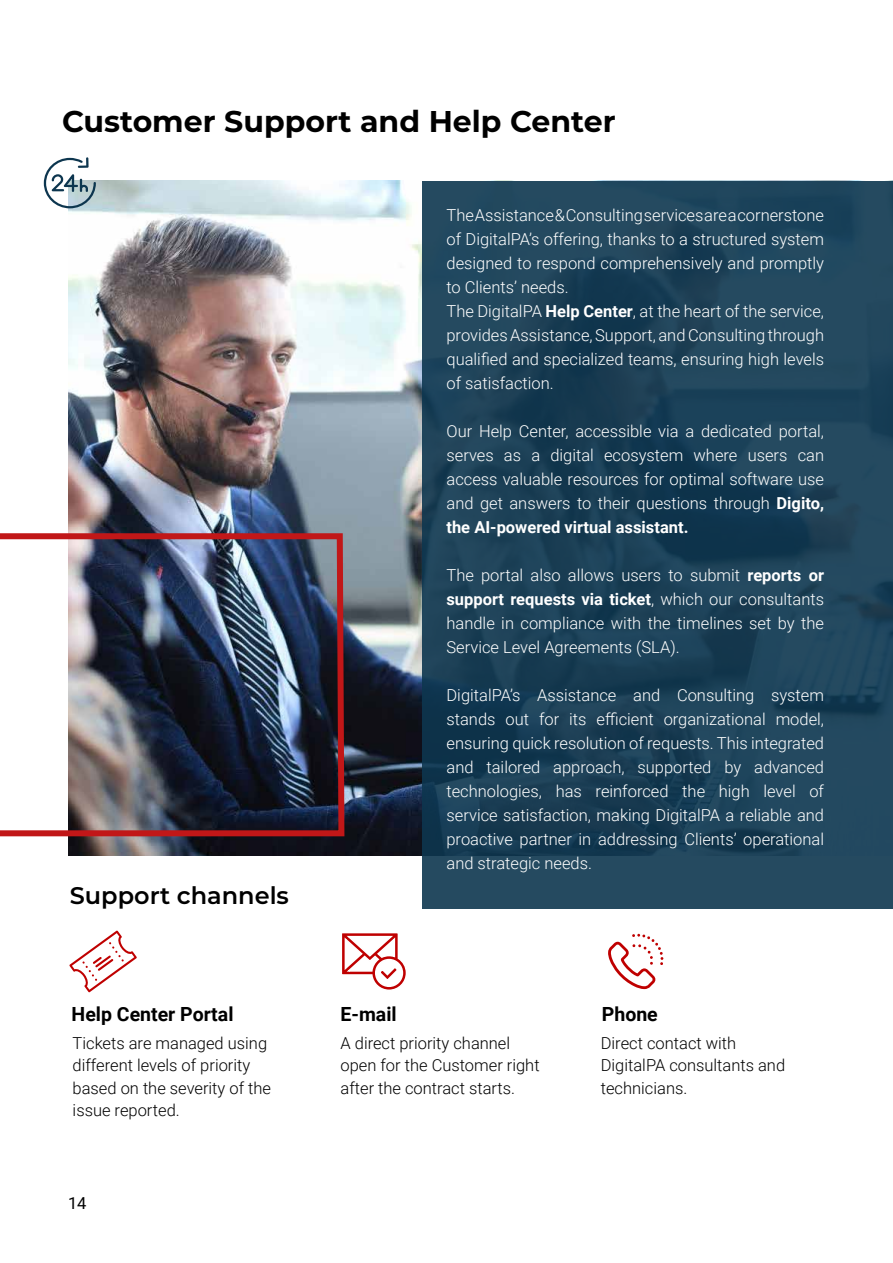
<style>
.page{position:relative;width:893px;height:1263px;background:#fff}
.page>*{position:absolute;margin:0;border:0;box-sizing:border-box;transform-origin:0 0}
.t1{font:700 30px "Montserrat";color:#000}
.t2{font:600 24px "Montserrat";color:#000}
.t3{font:700 19.5px "Roboto";color:#000}
.t4{font:300 16.5px/24px "Roboto";color:#fff;text-align:justify}
.t5{font:300 16.5px/22.5px "Roboto";color:#000}
.t6{font:16.5px "Roboto";color:#000}
.s1{font-weight:700}
</style>
<div class="page">
<img style="left:68px;top:181px;width:354px;height:674px">
<svg style="left:422px;top:181px;width:471px;height:727px;background:#1d4158"></svg>
<svg style="left:44px;top:157px;width:52px;height:51px"></svg>
<svg style="left:69px;top:930px;width:68px;height:62px"></svg>
<img style="left:0;top:530px;width:347px;height:309px">
<svg style="left:342px;top:933px;width:64px;height:57px"></svg>
<svg style="left:608px;top:934px;width:55px;height:55px"></svg>
<h1 class="t1" style="left:62px;top:100px;width:555px">Customer Support and Help Center</h1>
<h2 class="t2" style="left:70px;top:879px;width:221px">Support channels</h2>
<p class="t3" style="left:72px;top:1001px;width:163px">Help Center Portal</p>
<p class="t5" style="left:73px;top:1031px;width:200px">Tickets are managed using different levels of priority based on the severity of the issue reported.</p>
<p class="t6" style="left:68px;top:1192px;width:20px">14</p>
<p class="t4" style="left:446px;top:202px;width:379px;text-align:left">The Assistance &amp; Consulting services are a cornerstone of DigitalPA’s offering, thanks to a structured system designed to respond comprehensively and promptly to Clients’ needs.<br>The DigitalPA <span class="s1">Help Center</span>, at the heart of the service, provides Assistance, Support, and Consulting through qualified and specialized teams, ensuring high levels of satisfaction.</p>
<p class="t4" style="left:446px;top:418px;width:379px">Our Help Center, accessible via a dedicated portal, serves as a digital ecosystem where users can access valuable resources for optimal software use and get answers to their questions through <span class="s1">Digito, the AI-powered virtual assistant.</span></p>
<p class="t4" style="left:446px;top:562px;width:379px">The portal also allows users to submit <span class="s1">reports or support requests via ticket</span>, which our consultants handle in compliance with the timelines set by the Service Level Agreements (SLA).</p>
<p class="t4" style="left:446px;top:682px;width:379px">DigitalPA’s Assistance and Consulting system stands out for its efficient organizational model, ensuring quick resolution of requests. This integrated and tailored approach, supported by advanced technologies, has reinforced the high level of service satisfaction, making DigitalPA a reliable and proactive partner in addressing Clients’ operational and strategic needs.</p>
<p class="t3" style="left:341px;top:1000px;width:58px">E-mail</p>
<p class="t5" style="left:341px;top:1031px;width:201px">A direct priority channel open for the Customer right after the contract starts.</p>
<p class="t5" style="left:601px;top:1031px;width:186px">Direct contact with<br>DigitalPA consultants and technicians.</p>
<p class="t3" style="left:602px;top:1001px;width:57px">Phone</p>
</div>
